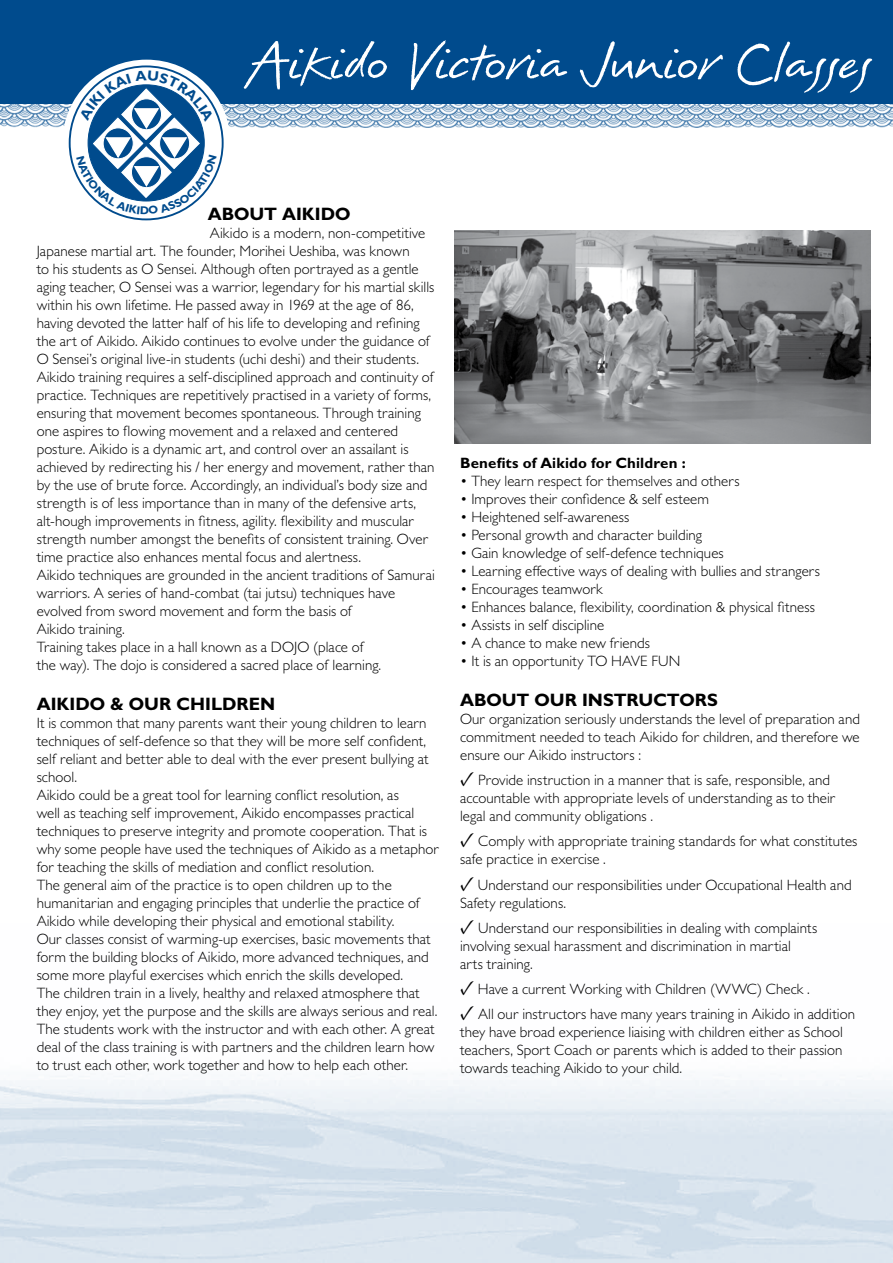
<style>
.page{position:relative;width:893px;height:1263px;background:#fff}
.page>*{position:absolute;margin:0;border:0;box-sizing:border-box;transform-origin:0 0}
.t1{font:69px "Erazure";color:#fff}
.t2{font:700 18px "Gill Sans MT Std";color:#000}
.t3{font:300 15px/18px "Gill Sans MT Std";letter-spacing:.005em;color:#000}
.t4{font:700 15px "Gill Sans MT Std";letter-spacing:.01em;color:#000}
.s1{font-family:"Minion Pro";font-weight:700;font-size:21px}
</style>
<div class="page">
<div style="left:0;top:0;width:893px;height:116px;background:#004b8d"></div>
<img style="left:0;top:105px;width:893px;height:23px">
<div style="left:63px;top:60px;width:167px;height:163px;background:#fff;border-radius:50%"></div>
<svg style="left:66px;top:61px;width:161px;height:162px"></svg>
<svg style="left:70px;top:66px;width:153px;height:153px"></svg>
<img style="left:454px;top:230px;width:416px;height:214px">
<svg style="left:76px;top:71px;width:141px;height:144px"></svg>
<h1 class="t1" style="left:246px;top:31px;width:627px">Aikido Victoria Junior Classes</h1>
<p class="t2" style="left:208px;top:203px;width:144px">ABOUT AIKIDO</p>
<p class="t3" style="left:37px;top:224px;width:400px;text-indent:173px">Aikido is a modern, non-competitive Japanese martial art. The founder, Morihei Ueshiba, was known<br>to his students as O Sensei. Although often portrayed as a gentle aging teacher, O Sensei was a warrior, legendary for his martial skills within his own lifetime. He passed away in 1969 at the age of 86, having devoted the latter half of his life to developing and refining the art of Aikido. Aikido continues to evolve under the guidance of O Sensei’s original live-in students (uchi deshi) and their students.<br>Aikido training requires a self-disciplined approach and continuity of practice. Techniques are repetitively practised in a variety of forms, ensuring that movement becomes spontaneous. Through training one aspires to flowing movement and a relaxed and centered posture. Aikido is a dynamic art, and control over an assailant is achieved by redirecting his / her energy and movement, rather than by the use of brute force. Accordingly, an individual’s body size and strength is of less importance than in many of the defensive arts, alt-hough improvements in fitness, agility. flexibility and muscular strength number amongst the benefits of consistent training. Over time practice also enhances mental focus and alertness.<br>Aikido techniques are grounded in the ancient traditions of Samurai warriors. A series of hand-combat (tai jutsu) techniques have evolved from sword movement and form the basis of<br>Aikido training.<br>Training takes place in a hall known as a DOJO (place of<br>the way). The dojo is considered a sacred place of learning.</p>
<p class="t2" style="left:37px;top:692px;width:240px">AIKIDO &amp; OUR CHILDREN</p>
<p class="t3" style="left:37px;top:713px;width:404px">It is common that many parents want their young children to learn techniques of self-defence so that they will be more self confident, self reliant and better able to deal with the ever present bullying at school.<br>Aikido could be a great tool for learning conflict resolution, as<br>well as teaching self improvement, Aikido encompasses practical techniques to preserve integrity and promote cooperation. That is why some people have used the techniques of Aikido as a metaphor for teaching the skills of mediation and conflict resolution.<br>The general aim of the practice is to open children up to the humanitarian and engaging principles that underlie the practice of Aikido while developing their physical and emotional stability.<br>Our classes consist of warming-up exercises, basic movements that form the building blocks of Aikido, more advanced techniques, and some more playful exercises which enrich the skills developed.<br>The children train in a lively, healthy and relaxed atmosphere that they enjoy, yet the purpose and the skills are always serious and real.<br>The students work with the instructor and with each other. A great deal of the class training is with partners and the children learn how to trust each other, work together and how to help each other.</p>
<p class="t4" style="left:460px;top:454px;width:227px">Benefits of Aikido for Children :</p>
<p class="t3" style="left:460px;top:472px;width:281px">• They learn respect for themselves and others</p>
<p class="t3" style="left:460px;top:490px;width:251px">• Improves their confidence &amp; self esteem</p>
<p class="t3" style="left:460px;top:508px;width:171px">• Heightened self-awareness</p>
<p class="t3" style="left:460px;top:526px;width:243px">• Personal growth and character building</p>
<p class="t3" style="left:460px;top:544px;width:265px">• Gain knowledge of self-defence techniques</p>
<p class="t3" style="left:460px;top:562px;width:361px">• Learning effective ways of dealing with bullies and strangers</p>
<p class="t3" style="left:460px;top:580px;width:144px">• Encourages teamwork</p>
<p class="t3" style="left:460px;top:598px;width:356px">• Enhances balance, flexibility, coordination &amp; physical fitness</p>
<p class="t3" style="left:460px;top:616px;width:146px">• Assists in self discipline</p>
<p class="t3" style="left:460px;top:634px;width:191px">• A chance to make new friends</p>
<p class="t3" style="left:460px;top:652px;width:222px">• It is an opportunity TO HAVE FUN</p>
<p class="t2" style="left:460px;top:689px;width:259px">ABOUT OUR INSTRUCTORS</p>
<p class="t3" style="left:460px;top:710px;width:401px;text-align:justify">Our organization seriously understands the level of preparation and commitment needed to teach Aikido for children, and therefore we ensure our Aikido instructors :</p>
<p class="t3" style="left:460px;top:771px;width:377px"><span class="s1">✓</span> Provide instruction in a manner that is safe, responsible, and accountable with appropriate levels of understanding as to their legal and community obligations .</p>
<p class="t3" style="left:460px;top:832px;width:399px"><span class="s1">✓</span> Comply with appropriate training standards for what constitutes safe practice in exercise .</p>
<p class="t3" style="left:460px;top:875px;width:393px"><span class="s1">✓</span> Understand our responsibilities under Occupational Health and<br>Safety regulations.</p>
<p class="t3" style="left:460px;top:918px;width:359px"><span class="s1">✓</span> Understand our responsibilities in dealing with complaints involving sexual harassment and discrimination in martial arts training.</p>
<p class="t3" style="left:460px;top:980px;width:351px"><span class="s1">✓</span> Have a current Working with Children (WWC) Check .</p>
<p class="t3" style="left:460px;top:1005px;width:397px"><span class="s1">✓</span> All our instructors have many years training in Aikido in addition they have broad experience liaising with children either as School teachers, Sport Coach or parents which is added to their passion towards teaching Aikido to your child.</p>
</div>
